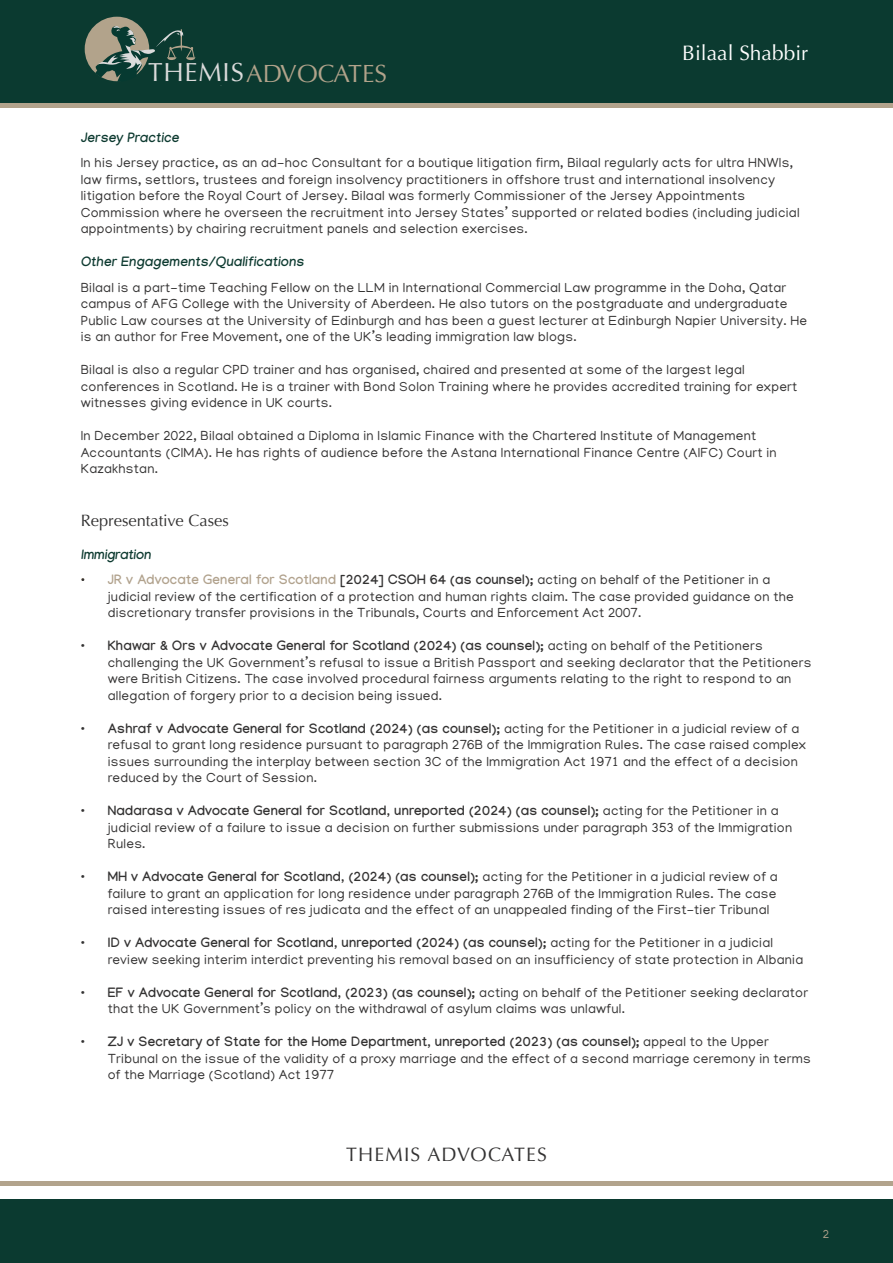
<style>
.page{position:relative;width:893px;height:1263px;background:#fff}
.page>*{position:absolute;margin:0;border:0;box-sizing:border-box;transform-origin:0 0}
.t1{font:24.9px "Optima";color:#b2a38b}
.t2{font:21px "Optima";color:#fff}
.t3{font:19.5px "Optima";letter-spacing:.06em;color:#333232}
.t4{font:16.5px "Optima";color:#333232}
.t5{font:13.5px/16.5px "Manjari";letter-spacing:.02em;color:#333232}
.t6{font:700 13.5px "Manjari";color:#0d3a30}
.t7{font:12px "Manjari";color:#b1a28b}
.s1{font-size:26.25px;color:#dbdbdb}
.s2{font-weight:700;color:#b1a28d}
.s3{font-weight:700}
</style>
<div class="page">
<div style="left:0;top:1199px;width:893px;height:64px;background:#0b3a30"></div>
<div style="left:0;top:1181px;width:893px;height:5px;background:#b2a38c"></div>
<div style="left:0;top:0;width:893px;height:107px;background:#0b3a30"></div>
<div style="left:85px;top:17px;width:64px;height:64px;background:#b2a38b;border-radius:50%"></div>
<svg style="left:95px;top:24px;width:100px;height:58px"></svg>
<div style="left:0;top:103px;width:893px;height:5px;background:#b2a38c"></div>
<h1 class="t1" style="left:148px;top:59px;width:240px"><span class="s1">THEMIS</span>ADVOCATES</h1>
<h2 class="t2" style="left:682px;top:41px;width:128px">Bilaal Shabbir</h2>
<p class="t6" style="left:81px;top:129px;width:102px">Jersey Practice</p>
<p class="t5" style="left:81px;top:154px;width:720px">In his Jersey practice, as an ad-hoc Consultant for a boutique litigation firm, Bilaal regularly acts for ultra HNWIs, law firms, settlors, trustees and foreign insolvency practitioners in offshore trust and international insolvency litigation before the Royal Court of Jersey. Bilaal was formerly Commissioner of the Jersey Appointments Commission where he overseen the recruitment into Jersey States’ supported or related bodies (including judicial appointments) by chairing recruitment panels and selection exercises.</p>
<p class="t6" style="left:81px;top:254px;width:227px">Other Engagements/Qualifications</p>
<p class="t5" style="left:81px;top:279px;width:728px">Bilaal is a part-time Teaching Fellow on the LLM in International Commercial Law programme in the Doha, Qatar campus of AFG College with the University of Aberdeen. He also tutors on the postgraduate and undergraduate Public Law courses at the University of Edinburgh and has been a guest lecturer at Edinburgh Napier University. He is an author for Free Movement, one of the UK’s leading immigration law blogs.</p>
<p class="t5" style="left:81px;top:361px;width:718px">Bilaal is also a regular CPD trainer and has organised, chaired and presented at some of the largest legal conferences in Scotland. He is a trainer with Bond Solon Training where he provides accredited training for expert witnesses giving evidence in UK courts.</p>
<p class="t5" style="left:81px;top:427px;width:697px">In December 2022, Bilaal obtained a Diploma in Islamic Finance with the Chartered Institute of Management<br>Accountants (CIMA). He has rights of audience before the Astana International Finance Centre (AIFC) Court in<br>Kazakhstan.</p>
<p class="t4" style="left:81px;top:511px;width:150px">Representative Cases</p>
<p class="t6" style="left:81px;top:546px;width:74px">Immigration</p>
<p class="t5" style="left:108px;top:571px;width:687px;text-indent:-27px"><span class="s2">• JR v Advocate General for Scotland</span> <span class="s3">[2024] CSOH 64 (as counsel);</span> acting on behalf of the Petitioner in a judicial review of the certification of a protection and human rights claim. The case provided guidance on the discretionary transfer provisions in the Tribunals, Courts and Enforcement Act 2007.</p>
<p class="t5" style="left:108px;top:637px;width:705px;text-indent:-27px"><span class="s3">• Khawar &amp; Ors v Advocate General for Scotland (2024) (as counsel);</span> acting on behalf of the Petitioners challenging the UK Government’s refusal to issue a British Passport and seeking declarator that the Petitioners were British Citizens. The case involved procedural fairness arguments relating to the right to respond to an allegation of forgery prior to a decision being issued.</p>
<p class="t5" style="left:108px;top:720px;width:700px;text-indent:-27px"><span class="s3">• Ashraf v Advocate General for Scotland (2024) (as counsel);</span> acting for the Petitioner in a judicial review of a refusal to grant long residence pursuant to paragraph 276B of the Immigration Rules. The case raised complex issues surrounding the interplay between section 3C of the Immigration Act 1971 and the effect of a decision reduced by the Court of Session.</p>
<p class="t5" style="left:108px;top:802px;width:686px;text-indent:-27px"><span class="s3">• Nadarasa v Advocate General for Scotland, unreported (2024) (as counsel);</span> acting for the Petitioner in a judicial review of a failure to issue a decision on further submissions under paragraph 353 of the Immigration<br>Rules.</p>
<p class="t5" style="left:108px;top:868px;width:671px;text-align:justify;text-indent:-27px"><span class="s3">• MH v Advocate General for Scotland, (2024) (as counsel);</span> acting for the Petitioner in a judicial review of a failure to grant an application for long residence under paragraph 276B of the Immigration Rules. The case raised interesting issues of res judicata and the effect of an unappealed finding of the First-tier Tribunal</p>
<p class="t5" style="left:108px;top:934px;width:697px;text-indent:-27px"><span class="s3">• ID v Advocate General for Scotland, unreported (2024) (as counsel);</span> acting for the Petitioner in a judicial review seeking interim interdict preventing his removal based on an insufficiency of state protection in Albania</p>
<p class="t5" style="left:108px;top:984px;width:702px;text-indent:-27px"><span class="s3">• EF v Advocate General for Scotland, (2023) (as counsel);</span> acting on behalf of the Petitioner seeking declarator that the UK Government’s policy on the withdrawal of asylum claims was unlawful.</p>
<p class="t5" style="left:108px;top:1033px;width:705px;text-indent:-27px"><span class="s3">• ZJ v Secretary of State for the Home Department, unreported (2023) (as counsel);</span> appeal to the Upper<br>Tribunal on the issue of the validity of a proxy marriage and the effect of a second marriage ceremony in terms of the Marriage (Scotland) Act 1977</p>
<h3 class="t3" style="left:346px;top:1142px;width:202px">THEMIS ADVOCATES</h3>
<p class="t7" style="left:823px;top:1226px;width:8px">2</p>
</div>
